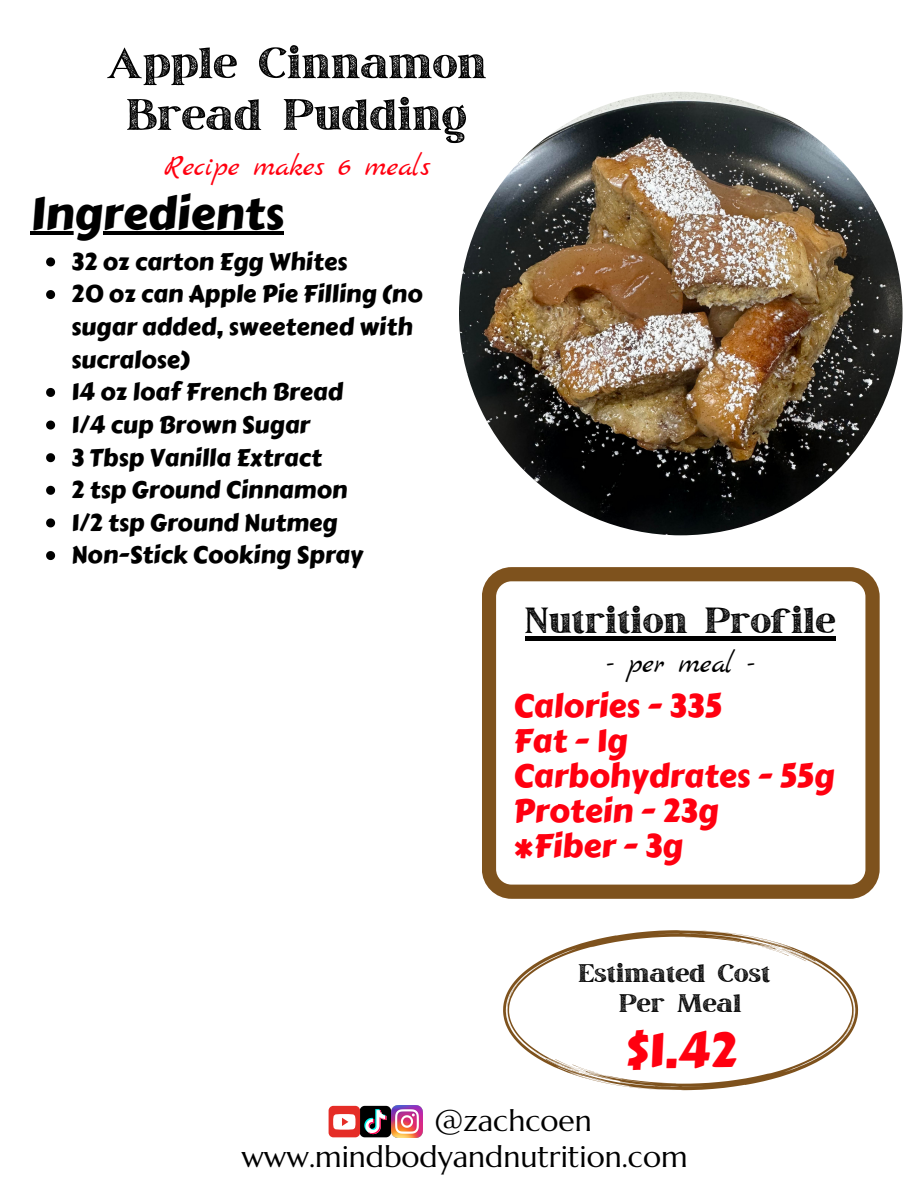
<style>
.page{position:relative;width:918px;height:1188px;background:#fff}
.page>*{position:absolute;margin:0;border:0;box-sizing:border-box;transform-origin:0 0}
.t1{font:52.5px "March Rough";color:#000}
.t2{font:48.45px "Carter One";color:#ff0010}
.t3{font:45px "Carter One";color:#000}
.t4{font:43.35px "March Rough";color:#000}
.t5{font:32.55px "Carter One";color:#ff0010}
.t6{font:30.3px "March Rough";color:#000}
.t7{font:30px "Marcellus";color:#000}
.t8{font:30px "Marck Script";color:#ff0010}
.t9{font:29.85px "Marck Script";color:#000}
.t10{font:24px/32.7px "Carter One";color:#000}
</style>
<div class="page">
<img style="left:459px;top:92px;width:444px;height:443px;border-radius:50%">
<svg style="left:503px;top:958px;width:42px;height:97px"></svg>
<svg style="left:507px;top:959px;width:38px;height:69px"></svg>
<svg style="left:545px;top:930px;width:313px;height:160px"></svg>
<svg style="left:532px;top:1050px;width:115px;height:38px"></svg>
<svg style="left:811px;top:992px;width:44px;height:70px"></svg>
<svg style="left:714px;top:933px;width:115px;height:37px"></svg>
<svg style="left:482px;top:567px;width:398px;height:332px"></svg>
<img style="left:391px;top:1106px;width:32px;height:31px">
<div style="left:329px;top:1106px;width:31px;height:31px;background:#e52d27;border-radius:5px"></div>
<svg style="left:333px;top:1106px;width:58px;height:31px"></svg>
<hr style="left:30px;top:232px;width:254px;height:3px;background:#000">
<svg style="left:46px;top:257px;width:9px;height:9px"></svg>
<svg style="left:46px;top:290px;width:9px;height:9px"></svg>
<svg style="left:46px;top:388px;width:9px;height:9px"></svg>
<svg style="left:46px;top:421px;width:9px;height:9px"></svg>
<svg style="left:46px;top:453px;width:9px;height:9px"></svg>
<svg style="left:46px;top:486px;width:9px;height:9px"></svg>
<svg style="left:46px;top:518px;width:9px;height:9px"></svg>
<svg style="left:46px;top:551px;width:9px;height:9px"></svg>
<hr style="left:525px;top:636px;width:311px;height:4px;background:#000">
<p class="t1" style="left:107px;top:39px;width:382px">Apple Cinnamon</p>
<p class="t1" style="left:127px;top:91px;width:342px">Bread Pudding</p>
<p class="t8" style="left:164px;top:149px;width:268px">Recipe makes 6 meals</p>
<p class="t3" style="left:30px;top:180px;width:255px">Ingredients</p>
<p class="t10" style="left:71px;top:245px;width:277px">32 oz carton Egg Whites</p>
<p class="t10" style="left:71px;top:278px;width:353px">20 oz can Apple Pie Filling (no sugar added, sweetened with sucralose)</p>
<p class="t10" style="left:71px;top:376px;width:273px">14 oz loaf French Bread</p>
<p class="t10" style="left:71px;top:409px;width:240px">1/4 cup Brown Sugar</p>
<p class="t10" style="left:71px;top:441px;width:252px">3 Tbsp Vanilla Extract</p>
<p class="t10" style="left:71px;top:474px;width:278px">2 tsp Ground Cinnamon</p>
<p class="t10" style="left:71px;top:506px;width:268px">1/2 tsp Ground Nutmeg</p>
<p class="t10" style="left:71px;top:539px;width:293px">Non-Stick Cooking Spray</p>
<p class="t4" style="left:525px;top:600px;width:312px">Nutrition Profile</p>
<p class="t9" style="left:607px;top:646px;width:148px">- per meal -</p>
<p class="t5" style="left:513px;top:681px;width:210px">Calories - 335</p>
<p class="t5" style="left:513px;top:716px;width:116px">Fat - 1g</p>
<p class="t5" style="left:513px;top:751px;width:323px">Carbohydrates - 55g</p>
<p class="t5" style="left:513px;top:786px;width:207px">Protein - 23g</p>
<p class="t5" style="left:513px;top:821px;width:171px">*Fiber - 3g</p>
<p class="t6" style="left:579px;top:960px;width:193px">Estimated Cost</p>
<p class="t6" style="left:620px;top:990px;width:124px">Per Meal</p>
<p class="t2" style="left:625px;top:1014px;width:114px">$1.42</p>
<p class="t7" style="left:434px;top:1102px;width:159px">@zachcoen</p>
<p class="t7" style="left:241px;top:1138px;width:448px">www.mindbodyandnutrition.com</p>
</div>
